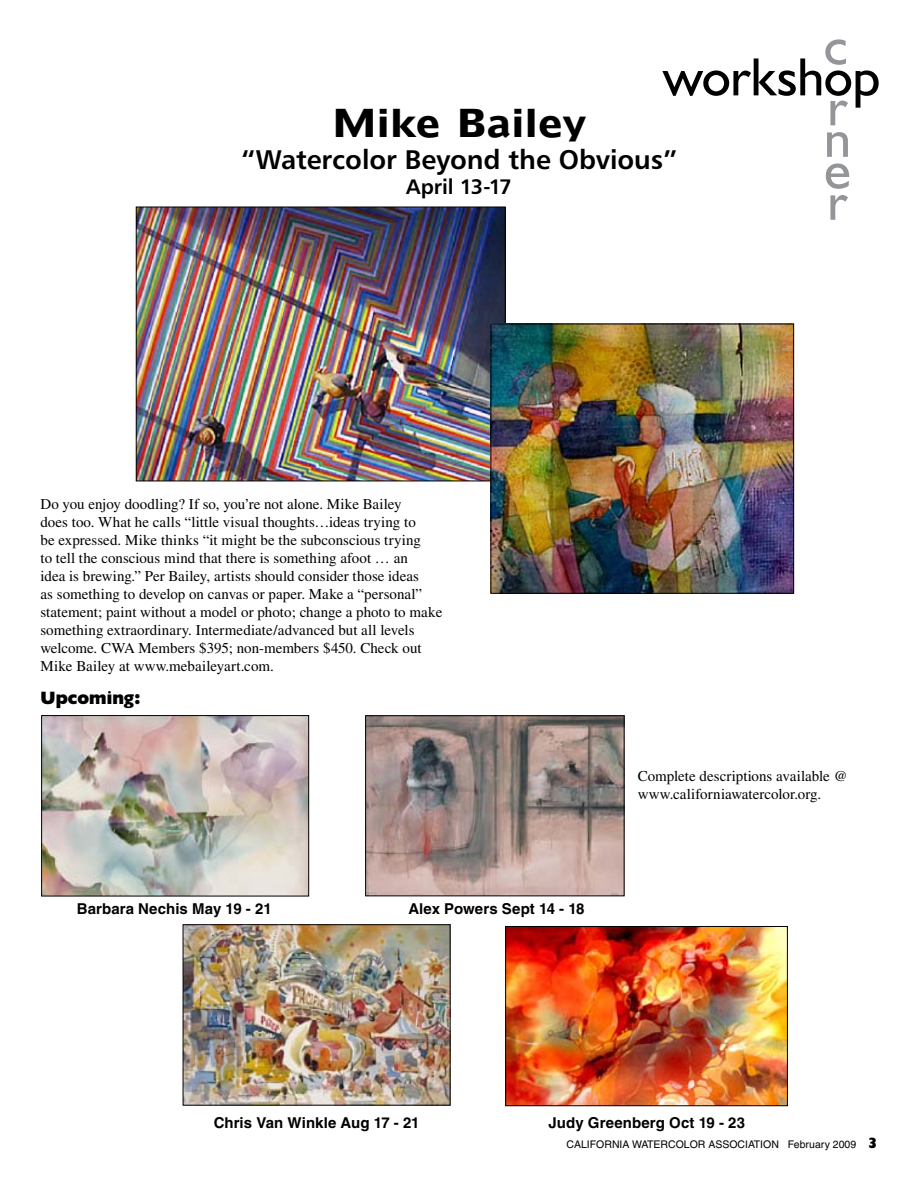
<style>
.page{position:relative;width:918px;height:1188px;background:#fff}
.page>*{position:absolute;margin:0;border:0;box-sizing:border-box;transform-origin:0 0}
.t1{font:54px "Humanist 521 BT";letter-spacing:-.005em;color:#000}
.t2{font:54px/61.1px "Humanist 521 BT";color:#939598}
.t3{font:36px "Humanist 970 BT Bold C";letter-spacing:-.015em;color:#000}
.t4{font:27px "Humanist 777 BT Bold B";letter-spacing:-.005em;color:#000}
.t5{font:21px "Humanist 777 BT Bold B";letter-spacing:-.005em;color:#000}
.t6{font:800 18px "Humanist 521 BT";letter-spacing:.005em;color:#000}
.t7{font:15px/18px "Times";color:#000}
.t8{font:700 15px "Helvetica";letter-spacing:.005em;color:#000}
.t9{font:10.5px "Helvetica";color:#000}
.s1{font-family:"Humanist 521 BT";font-weight:800;font-size:15px}
</style>
<div class="page">
<img style="left:138px;top:209px;width:365px;height:270px">
<div style="left:136px;top:207px;width:369px;height:274px;border:1px solid #000"></div>
<img style="left:493px;top:326px;width:299px;height:265px">
<div style="left:491px;top:324px;width:303px;height:269px;border:1px solid #000"></div>
<img style="left:43px;top:717px;width:264px;height:177px">
<div style="left:41px;top:715px;width:268px;height:181px;border:1px solid #000"></div>
<img style="left:185px;top:927px;width:263px;height:176px">
<img style="left:367px;top:718px;width:255px;height:176px">
<img style="left:507px;top:928px;width:279px;height:176px">
<div style="left:505px;top:926px;width:283px;height:180px;border:1px solid #000"></div>
<h1 class="t2" style="left:824px;top:14px;width:25px">c r</h1>
<h1 class="t2" style="left:824px;top:107px;width:28px">n</h1>
<h1 class="t2" style="left:824px;top:138px;width:28px">e</h1>
<h1 class="t2" style="left:827px;top:170px;width:22px">r</h1>
<h1 class="t1" style="left:663px;top:44px;width:219px">workshop</h1>
<h2 class="t3" style="left:332px;top:98px;width:256px">Mike Bailey</h2>
<h3 class="t4" style="left:241px;top:143px;width:437px">“Watercolor Beyond the Obvious”</h3>
<h3 class="t5" style="left:406px;top:174px;width:107px">April 13-17</h3>
<p class="t7" style="left:40px;top:495px;width:403px">Do you enjoy doodling? If so, you’re not alone. Mike Bailey<br>does too. What he calls “little visual thoughts…ideas trying to<br>be expressed. Mike thinks “it might be the subconscious trying<br>to tell the conscious mind that there is something afoot … an<br>idea is brewing.” Per Bailey, artists should consider those ideas<br>as something to develop on canvas or paper. Make a “personal” statement; paint without a model or photo; change a photo to make something extraordinary. Intermediate/advanced but all levels welcome. CWA Members $395; non-members $450. Check out Mike Bailey at www.mebaileyart.com.</p>
<p class="t6" style="left:40px;top:687px;width:102px">Upcoming:</p>
<p class="t8" style="left:77px;top:899px;width:196px">Barbara Nechis May 19 - 21</p>
<p class="t8" style="left:408px;top:899px;width:178px">Alex Powers Sept 14 - 18</p>
<p class="t7" style="left:638px;top:767px;width:211px">Complete descriptions available @ www.californiawatercolor.org.</p>
<p class="t8" style="left:214px;top:1113px;width:207px">Chris Van Winkle Aug 17 - 21</p>
<p class="t8" style="left:549px;top:1113px;width:198px">Judy Greenberg Oct 19 - 23</p>
<p class="t9" style="left:567px;top:1138px;width:312px">CALIFORNIA WATERCOLOR ASSOCIATION February 2009 <span class="s1">3</span></p>
</div>
